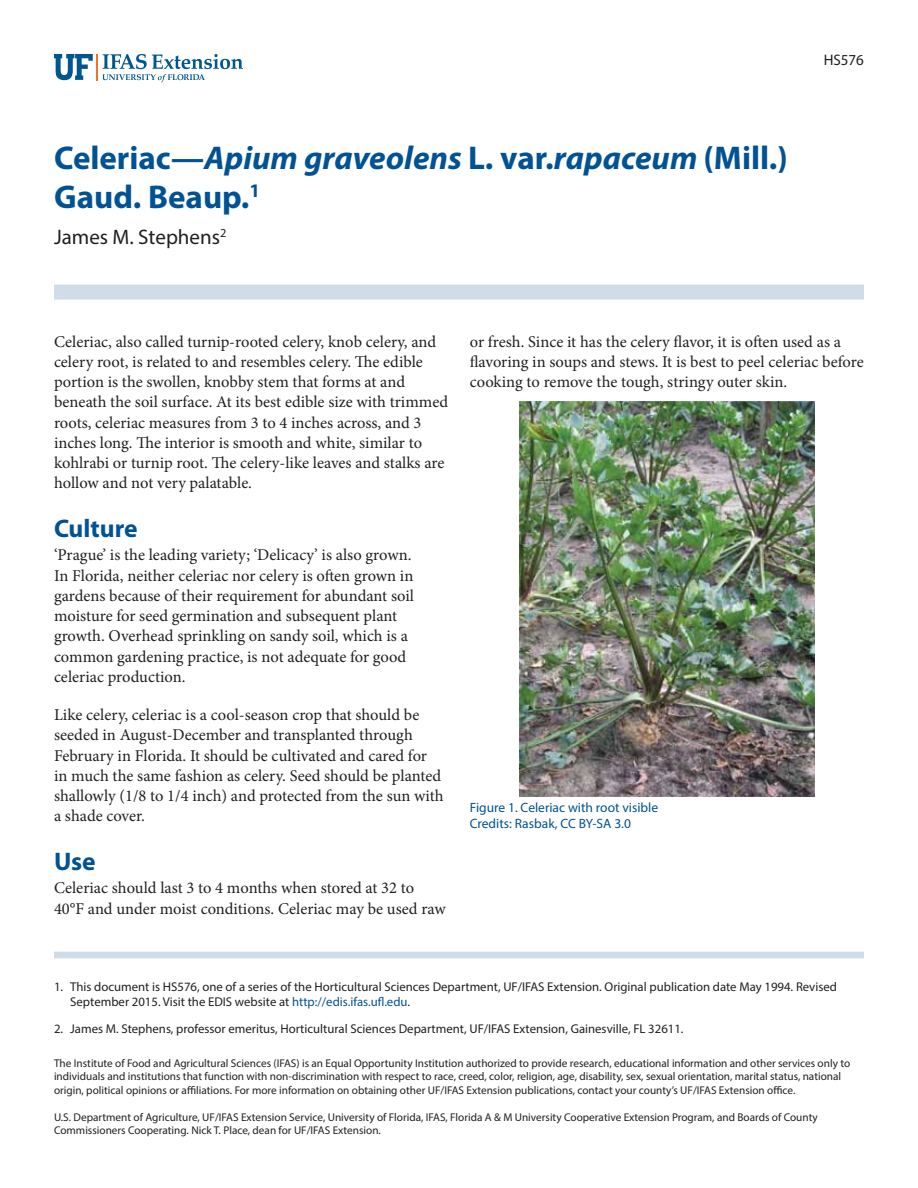
<style>
.page{position:relative;width:918px;height:1188px;background:#fff}
.page>*{position:absolute;margin:0;border:0;box-sizing:border-box;transform-origin:0 0}
.t1{font:700 33px/39.6px "Myriad Pro";color:#005295}
.t2{font:700 25.5px "Myriad Pro";color:#005295}
.t3{font:21px "Myriad Pro";color:#231f20}
.t4{font:16.5px/20.2px "Minion Pro";color:#231f20}
.t5{font:15.3px "Myriad Pro";color:#231f20}
.t6{font:13.5px/16.5px "Myriad Pro";color:#005295}
.t7{font:12.75px/15.3px "Myriad Pro";color:#231f20}
.t8{font:11.25px/13.5px "Myriad Pro";color:#231f20}
.s1{font-style:italic}
.s2{color:#005295}
</style>
<div class="page">
<svg style="left:54px;top:54px;width:189px;height:28px"></svg>
<div style="left:54px;top:285px;width:810px;height:15px;background:#d0dde9"></div>
<div style="left:54px;top:952px;width:810px;height:6px;background:#d0dde9"></div>
<img style="left:519px;top:402px;width:295px;height:394px">
<h1 class="t1" style="left:54px;top:138px;width:735px">Celeriac—<span class="s1">Apium graveolens</span> L. var.<span class="s1">rapaceum</span> (Mill.)<br>Gaud. Beaup.<sup>1</sup></h1>
<p class="t3" style="left:54px;top:229px;width:174px">James M. Stephens<sup>2</sup></p>
<p class="t5" style="left:824px;top:54px;width:42px">HS576</p>
<p class="t4" style="left:54px;top:333px;width:396px">Celeriac, also called turnip-rooted celery, knob celery, and celery root, is related to and resembles celery. The edible portion is the swollen, knobby stem that forms at and beneath the soil surface. At its best edible size with trimmed roots, celeriac measures from 3 to 4 inches across, and 3 inches long. The interior is smooth and white, similar to kohlrabi or turnip root. The celery-like leaves and stalks are hollow and not very palatable.</p>
<h2 class="t2" style="left:54px;top:513px;width:85px">Culture</h2>
<p class="t4" style="left:54px;top:546px;width:362px">‘Prague’ is the leading variety; ‘Delicacy’ is also grown.<br>In Florida, neither celeriac nor celery is often grown in gardens because of their requirement for abundant soil moisture for seed germination and subsequent plant growth. Overhead sprinkling on sandy soil, which is a common gardening practice, is not adequate for good celeriac production.</p>
<p class="t4" style="left:54px;top:706px;width:391px">Like celery, celeriac is a cool-season crop that should be seeded in August-December and transplanted through February in Florida. It should be cultivated and cared for in much the same fashion as celery. Seed should be planted shallowly (1/8 to 1/4 inch) and protected from the sun with a shade cover.</p>
<h2 class="t2" style="left:54px;top:846px;width:43px">Use</h2>
<p class="t4" style="left:54px;top:879px;width:393px">Celeriac should last 3 to 4 months when stored at 32 to<br>40°F and under moist conditions. Celeriac may be used raw</p>
<p class="t4" style="left:470px;top:333px;width:395px">or fresh. Since it has the celery flavor, it is often used as a flavoring in soups and stews. It is best to peel celeriac before cooking to remove the tough, stringy outer skin.</p>
<p class="t6" style="left:470px;top:800px;width:190px">Figure 1. Celeriac with root visible<br>Credits: Rasbak, CC BY-SA 3.0</p>
<p class="t7" style="left:70px;top:980px;width:768px;text-indent:-16px">1. This document is HS576, one of a series of the Horticultural Sciences Department, UF/IFAS Extension. Original publication date May 1994. Revised<br>September 2015. Visit the EDIS website at <span class="s2">http://edis.ifas.ufl.edu</span>.</p>
<p class="t7" style="left:54px;top:1022px;width:631px">2. James M. Stephens, professor emeritus, Horticultural Sciences Department, UF/IFAS Extension, Gainesville, FL 32611.</p>
<p class="t8" style="left:54px;top:1057px;width:798px">The Institute of Food and Agricultural Sciences (IFAS) is an Equal Opportunity Institution authorized to provide research, educational information and other services only to individuals and institutions that function with non-discrimination with respect to race, creed, color, religion, age, disability, sex, sexual orientation, marital status, national origin, political opinions or affiliations. For more information on obtaining other UF/IFAS Extension publications, contact your county’s UF/IFAS Extension office.</p>
<p class="t8" style="left:54px;top:1111px;width:765px">U.S. Department of Agriculture, UF/IFAS Extension Service, University of Florida, IFAS, Florida A &amp; M University Cooperative Extension Program, and Boards of County<br>Commissioners Cooperating. Nick T. Place, dean for UF/IFAS Extension.</p>
</div>
